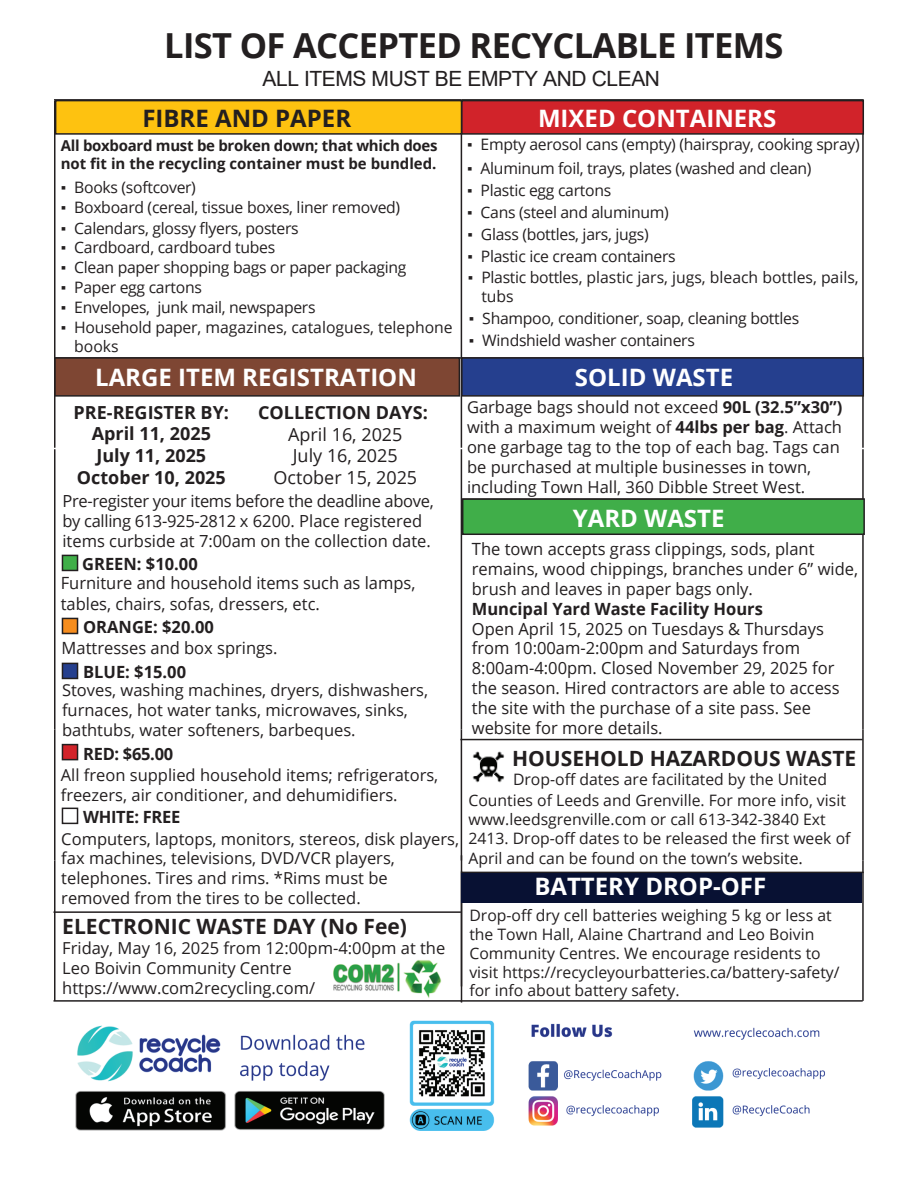
<style>
.page{position:relative;width:918px;height:1188px;background:#fff}
.page>*{position:absolute;margin:0;border:0;box-sizing:border-box;transform-origin:0 0}
.t1{font:700 34.5px "Open Sans";letter-spacing:-.02em;color:#231f20}
.t2{font:700 24px "Open Sans";color:#fff}
.t3{font:700 24px "Open Sans";color:#231f20}
.t4{font:700 21px "Open Sans";color:#231f20}
.t5{font:21px "Arial";letter-spacing:-.02em;color:#231f20}
.t6{font:700 18px/21.6px "Open Sans";color:#231f20;text-align:center}
.t7{font:18px/21.6px "Open Sans";color:#231f20;text-align:center}
.t8{font:16.8px/19.8px "Open Sans";color:#231f20}
.t9{font:700 16.8px "Open Sans";color:#231f20}
.t10{font:700 16.8px "Open Sans";letter-spacing:-.02em;color:#231f20}
.t11{font:16.65px/19.8px "Open Sans";letter-spacing:-.02em;color:#231f20}
.t12{font:16.5px/19.8px "Open Sans";color:#231f20}
.t13{font:15.75px/18.9px "Open Sans";color:#231f20}
.t14{font:15.75px "Open Sans";letter-spacing:-.02em;color:#231f20}
.t15{font:700 15px/18.1px "Open Sans";letter-spacing:-.01em;color:#231f20}
.s1{font-family:"Times New Roman"}
.s2{font-weight:700}
.s3{font-family:"Myriad Pro"}
.s4{font-size:16.5px}
</style>
<div class="page">
<hr style="left:461px;top:99px;width:403px;height:2px;background:#231f20">
<hr style="left:862px;top:101px;width:2px;height:347px;background:#231f20">
<hr style="left:862px;top:449px;width:2px;height:280px;background:#231f20">
<hr style="left:862px;top:729px;width:2px;height:132px;background:#231f20">
<hr style="left:54px;top:99px;width:407px;height:2px;background:#231f20">
<hr style="left:54px;top:101px;width:2px;height:347px;background:#231f20">
<hr style="left:461px;top:101px;width:1px;height:347px;background:#231f20">
<hr style="left:55px;top:357px;width:407px;height:2px;background:#231f20">
<hr style="left:54px;top:449px;width:2px;height:280px;background:#231f20">
<hr style="left:461px;top:449px;width:1px;height:280px;background:#231f20">
<hr style="left:54px;top:729px;width:2px;height:132px;background:#231f20">
<hr style="left:461px;top:729px;width:1px;height:132px;background:#231f20">
<hr style="left:54px;top:861px;width:2px;height:140px;background:#231f20">
<hr style="left:53px;top:1000px;width:408px;height:2px;background:#231f20">
<div style="left:54px;top:357px;width:406px;height:40px;background:#7e4633;border:2px solid #231f20"></div>
<div style="left:55px;top:100px;width:407px;height:35px;background:#fec210;border:2px solid #231f20"></div>
<div style="left:461px;top:100px;width:403px;height:35px;background:#d1232a;border:2px solid #231f20"></div>
<div style="left:62px;top:555px;width:16px;height:16px;background:#40ae49;border:2px solid #231f20"></div>
<div style="left:62px;top:618px;width:16px;height:16px;background:#f68d1e;border:2px solid #231f20"></div>
<div style="left:62px;top:663px;width:16px;height:16px;background:#253f8e;border:2px solid #231f20"></div>
<div style="left:461px;top:357px;width:403px;height:40px;background:#253f8e;border:2px solid #231f20"></div>
<div style="left:62px;top:744px;width:16px;height:16px;background:#d1232a;border:2px solid #231f20"></div>
<div style="left:62px;top:808px;width:16px;height:16px;background:#fff;border:2px solid #231f20"></div>
<img style="left:75px;top:1020px;width:750px;height:111px">
<div style="left:462px;top:498px;width:403px;height:37px;background:#40ae49;border:2px solid #231f20"></div>
<hr style="left:460px;top:739px;width:403px;height:1px;background:#231f20">
<hr style="left:461px;top:872px;width:403px;height:1px;background:#231f20">
<hr style="left:461px;top:855px;width:1px;height:131px;background:#231f20">
<hr style="left:461px;top:871px;width:1px;height:132px;background:#231f20">
<hr style="left:862px;top:861px;width:2px;height:140px;background:#231f20">
<hr style="left:460px;top:1000px;width:403px;height:2px;background:#231f20">
<div style="left:461px;top:873px;width:400px;height:30px;background:#081133"></div>
<hr style="left:53px;top:911px;width:408px;height:2px;background:#231f20">
<img style="left:333px;top:960px;width:109px;height:38px">
<img style="left:472px;top:751px;width:33px;height:32px">
<h1 class="t1" style="left:164px;top:21px;width:621px">LIST OF ACCEPTED RECYCLABLE ITEMS</h1>
<p class="t5" style="left:263px;top:64px;width:399px">ALL ITEMS MUST BE EMPTY AND CLEAN</p>
<h2 class="t3" style="left:142px;top:101px;width:210px">FIBRE AND PAPER</h2>
<h2 class="t2" style="left:538px;top:101px;width:240px">MIXED CONTAINERS</h2>
<p class="t15" style="left:61px;top:136px;width:378px">All boxboard must be broken down; that which does not fit in the recycling container must be bundled.</p>
<p class="t14" style="left:61px;top:177px;width:137px"><span class="s1">▪</span> Books (softcover)</p>
<p class="t14" style="left:61px;top:197px;width:341px"><span class="s1">▪</span> Boxboard (cereal, tissue boxes, liner removed)</p>
<p class="t14" style="left:61px;top:237px;width:216px"><span class="s1">▪</span> Cardboard, cardboard tubes</p>
<p class="t14" style="left:61px;top:257px;width:347px"><span class="s1">▪</span> Clean paper shopping bags or paper packaging</p>
<p class="t14" style="left:61px;top:277px;width:143px"><span class="s1">▪</span> Paper egg cartons</p>
<p class="t14" style="left:61px;top:297px;width:256px"><span class="s1">▪</span> Envelopes, junk mail, newspapers</p>
<p class="t13" style="left:74px;top:318px;width:380px;text-indent:-13px"><span class="s1">▪</span> Household paper, magazines, catalogues, telephone books</p>
<p class="t14" style="left:61px;top:217px;width:239px"><span class="s1">▪</span> Calendars, glossy flyers, posters</p>
<h2 class="t2" style="left:95px;top:361px;width:323px">LARGE ITEM REGISTRATION</h2>
<p class="t6" style="left:74px;top:401px;width:157px">PRE-REGISTER BY:<br>April 11, 2025<br>July 11, 2025<br>October 10, 2025</p>
<p class="t6" style="left:258px;top:401px;width:171px">COLLECTION DAYS:</p>
<p class="t7" style="left:273px;top:423px;width:145px">April 16, 2025<br>July 16, 2025<br>October 15, 2025</p>
<p class="t11" style="left:62px;top:491px;width:373px">Pre-register your items before the deadline above, by calling 613-925-2812 x 6200. Place registered items curbside at 7:00am on the collection date.</p>
<p class="t9" style="left:82px;top:553px;width:117px">GREEN: $10.00</p>
<p class="t8" style="left:61px;top:572px;width:356px;line-height:21.1px">Furniture and household items such as lamps, tables, chairs, sofas, dressers, etc.</p>
<p class="t9" style="left:83px;top:616px;width:132px">ORANGE: $20.00</p>
<p class="t8" style="left:62px;top:637px;width:217px">Mattresses and box springs.</p>
<p class="t9" style="left:83px;top:661px;width:104px">BLUE: $15.00</p>
<p class="t12" style="left:62px;top:680px;width:368px">Stoves, washing machines, dryers, dishwashers, furnaces, hot water tanks, microwaves, sinks, bathtubs, water softeners, barbeques.</p>
<p class="t9" style="left:83px;top:742px;width:92px">RED: $65.00</p>
<p class="t12" style="left:61px;top:765px;width:379px">All freon supplied household items; refrigerators, freezers, air conditioner, and dehumidifiers.</p>
<p class="t12" style="left:61px;top:828px;width:399px">Computers, laptops, monitors, stereos, disk players, fax machines, televisions, DVD/VCR players, telephones. Tires and rims. *Rims must be removed from the tires to be collected.</p>
<p class="t10" style="left:83px;top:805px;width:99px">WHITE: FREE</p>
<p class="t4" style="left:62px;top:912px;width:346px">ELECTRONIC WASTE DAY (No Fee)</p>
<p class="t12" style="left:62px;top:938px;width:385px">Friday, May 16, 2025 from 12:00pm-4:00pm at the<br>Leo Boivin Community Centre https://www.com2recycling.com/</p>
<p class="t14" style="left:467px;top:134px;width:394px"><span class="s1">▪</span> Empty aerosol cans (empty) (hairspray, cooking spray)</p>
<p class="t14" style="left:467px;top:157px;width:346px"><span class="s1">▪</span> Aluminum foil, trays, plates (washed and clean)</p>
<p class="t14" style="left:467px;top:179px;width:146px"><span class="s1">▪</span> Plastic egg cartons</p>
<p class="t14" style="left:467px;top:201px;width:203px"><span class="s1">▪</span> Cans (steel and aluminum)</p>
<p class="t14" style="left:467px;top:223px;width:183px"><span class="s1">▪</span> Glass (bottles, jars, jugs)</p>
<p class="t14" style="left:467px;top:245px;width:210px"><span class="s1">▪</span> Plastic ice cream containers</p>
<p class="t13" style="left:481px;top:268px;width:379px;text-indent:-13px"><span class="s1">▪</span> Plastic bottles, plastic jars, jugs, bleach bottles, pails, tubs</p>
<p class="t14" style="left:469px;top:307px;width:332px"><span class="s1">▪</span> Shampoo, conditioner, soap, cleaning bottles</p>
<p class="t14" style="left:469px;top:330px;width:228px"><span class="s1">▪</span> Windshield washer containers</p>
<h2 class="t2" style="left:575px;top:361px;width:160px">SOLID WASTE</h2>
<p class="t12" style="left:467px;top:397px;width:377px">Garbage bags should not exceed <span class="s2">90L (32.5”x30”) </span>with a maximum weight of <span class="s2">44lbs per bag</span>. Attach one garbage tag to the top of each bag. Tags can be purchased at multiple businesses <span class="s3">in</span> town, including Town Hall, 360 Dibble Street West.</p>
<h2 class="t2" style="left:573px;top:501px;width:153px">YARD WASTE</h2>
<p class="t8" style="left:472px;top:539px;width:388px">The town accepts grass clippings, sods, plant remains, wood chippings, branches under 6” wide, brush and leaves in paper bags only.</p>
<p class="t9" style="left:472px;top:597px;width:293px">Muncipal Yard Waste Facility Hours</p>
<p class="t8" style="left:472px;top:618px;width:369px">Open April 15, 2025 on Tuesdays &amp; Thursdays from 10:00am-2:00pm and Saturdays from 8:00am-4:00pm. Closed November 29, 2025 for the season. Hired contractors are able to access the site with the purchase of a site pass. See website for more details.</p>
<p class="t4" style="left:512px;top:743px;width:346px">HOUSEHOLD HAZARDOUS WASTE</p>
<p class="t13" style="left:468px;top:769px;width:379px;line-height:20.5px;text-indent:45px">Drop-off dates are facilitated by the United<br>Counties of Leeds and Grenville. For more info, visit</p>
<p class="t13" style="left:468px;top:809px;width:384px;line-height:19.4px">www.leedsgrenville.com or call 613-342-3840 Ext<br>2413. Drop-off dates to be released the first week of<br>April and can be found on the town’s website<span class="s4">.</span></p>
<h2 class="t2" style="left:534px;top:870px;width:233px">BATTERY DROP-OFF</h2>
<p class="t13" style="left:469px;top:905px;width:372px">Drop-off dry cell batteries weighing 5 kg or less at the Town Hall, Alaine Chartrand and Leo Boivin Community Centres. We encourage residents to visit https://recycleyourbatteries.ca/battery-safety/ for info about battery safety.</p>
</div>
